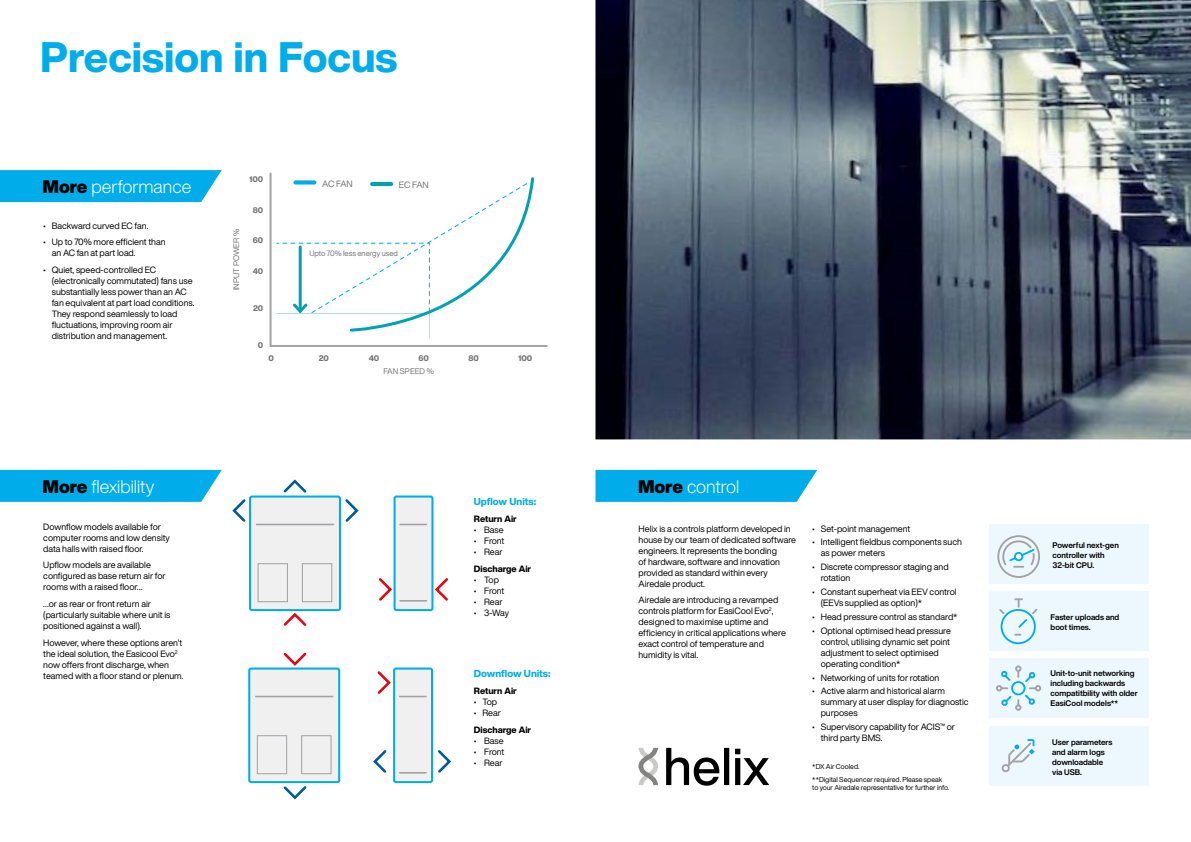
<style>
.page{position:relative;width:1191px;height:842px;background:#fff}
.page>*{position:absolute;margin:0;border:0;box-sizing:border-box;transform-origin:0 0}
.t1{font:800 42px "Helvetica Now Display";color:#00adea}
.t2{font:300 18px "Helvetica Now Display";color:#fff}
.t3{font:800 10px "Helvetica Now Display";color:#00adea}
.t4{font:9px/11px "Helvetica Now Display";color:#000}
.t5{font:800 9px "Helvetica Now Display";color:#000}
.t6{font:9px "Helvetica Now Display";letter-spacing:-.03em;color:#757474}
.t7{font:700 8px/10px "Helvetica Now Display";color:#000}
.t8{font:800 8px "Helvetica Now Display";letter-spacing:-.005em;color:#757474}
.t9{font:8px "Helvetica Now Display";letter-spacing:.005em;color:#757474}
.t10{font:7.6px "Helvetica Now Display";color:#757474}
.t11{font:7px/13.7px "Helvetica Now Display";color:#000}
.s1{font-weight:900;color:#000}
</style>
<div class="page">
<svg style="left:0;top:170px;width:222px;height:32px;background:#0cb1eb"></svg>
<svg style="left:0;top:470px;width:222px;height:32px;background:#0cb1eb"></svg>
<svg style="left:595px;top:470px;width:222px;height:32px;background:#0cb1eb"></svg>
<div style="left:250px;top:496px;width:90px;height:114px;background:#f0f0f0;border-radius:2px"></div>
<div style="left:249px;top:495px;width:92px;height:116px;border:2px solid #00adea;border-radius:2px"></div>
<div style="left:394px;top:496px;width:38px;height:114px;background:#f0f0f0;border-radius:2px"></div>
<div style="left:393px;top:495px;width:40px;height:116px;border:2px solid #00adea;border-radius:2px"></div>
<hr style="left:256px;top:524px;width:77px;height:1px;background:#a2a1a6">
<svg style="left:400px;top:524px;width:26px;height:1px"></svg>
<hr style="left:400px;top:600px;width:26px;height:2px;background:#a2a1a6">
<div style="left:302px;top:563px;width:30px;height:39px;border:1px solid #a2a1a6"></div>
<div style="left:257px;top:563px;width:31px;height:39px;border:1px solid #a2a1a6"></div>
<svg style="left:345px;top:499px;width:14px;height:23px"></svg>
<svg style="left:379px;top:576px;width:15px;height:27px"></svg>
<svg style="left:433px;top:576px;width:15px;height:27px"></svg>
<svg style="left:232px;top:499px;width:14px;height:23px"></svg>
<svg style="left:283px;top:479px;width:24px;height:14px"></svg>
<svg style="left:281px;top:611px;width:28px;height:15px"></svg>
<div style="left:249px;top:668px;width:90px;height:114px;background:#f0f0f0;border-radius:2px"></div>
<div style="left:248px;top:667px;width:92px;height:116px;border:2px solid #00adea;border-radius:2px"></div>
<div style="left:394px;top:668px;width:38px;height:114px;background:#f0f0f0;border-radius:2px"></div>
<div style="left:393px;top:667px;width:40px;height:116px;border:2px solid #00adea;border-radius:2px"></div>
<hr style="left:256px;top:696px;width:77px;height:1px;background:#a2a1a6">
<svg style="left:399px;top:696px;width:27px;height:1px"></svg>
<hr style="left:399px;top:772px;width:27px;height:2px;background:#a2a1a6">
<div style="left:301px;top:735px;width:30px;height:39px;border:1px solid #a2a1a6"></div>
<div style="left:257px;top:735px;width:30px;height:39px;border:1px solid #a2a1a6"></div>
<svg style="left:281px;top:652px;width:28px;height:16px"></svg>
<svg style="left:283px;top:786px;width:24px;height:14px"></svg>
<svg style="left:377px;top:671px;width:14px;height:23px"></svg>
<svg style="left:373px;top:750px;width:14px;height:23px"></svg>
<svg style="left:438px;top:750px;width:13px;height:23px"></svg>
<svg style="left:269px;top:172px;width:279px;height:175px"></svg>
<svg style="left:276px;top:175px;width:260px;height:164px"></svg>
<div style="left:988px;top:524px;width:160px;height:60px;background:#ecf7fe"></div>
<div style="left:988px;top:659px;width:160px;height:59px;background:#ecf7fe"></div>
<div style="left:988px;top:591px;width:160px;height:60px;background:#ecf7fe"></div>
<div style="left:988px;top:726px;width:160px;height:59px;background:#ecf7fe"></div>
<div style="left:997px;top:535px;width:43px;height:43px;border:2px solid #a2a1a6;border-radius:50%"></div>
<svg style="left:1001px;top:539px;width:35px;height:29px"></svg>
<svg style="left:999px;top:609px;width:7px;height:7px"></svg>
<div style="left:1000px;top:609px;width:35px;height:35px;border:2px solid #00adea;border-radius:50%"></div>
<svg style="left:1015px;top:598px;width:23px;height:38px"></svg>
<div style="left:1015px;top:665px;width:6px;height:7px;border:2px solid #a2a1a6;border-radius:50%"></div>
<div style="left:1015px;top:704px;width:6px;height:7px;border:2px solid #a2a1a6;border-radius:50%"></div>
<svg style="left:996px;top:670px;width:40px;height:37px"></svg>
<div style="left:1034px;top:685px;width:7px;height:6px;border:2px solid #a2a1a6;border-radius:50%"></div>
<svg style="left:1001px;top:739px;width:34px;height:34px"></svg>
<svg style="left:666px;top:748px;width:103px;height:38px"></svg>
<svg style="left:638px;top:747px;width:20px;height:39px"></svg>
<img style="left:595px;top:0;width:596px;height:439px">
<h1 class="t1" style="left:40px;top:28px;width:358px">Precision in Focus</h1>
<h2 class="t2" style="left:43px;top:175px;width:150px"><span class="s1">More</span> performance</h2>
<p class="t4" style="left:43px;top:220px;width:107px">• Backward curved EC fan.</p>
<p class="t4" style="left:52px;top:237px;width:115px;text-indent:-9px">• Up to 70% more efficient than an AC fan at part load.</p>
<p class="t4" style="left:52px;top:264px;width:144px;text-indent:-9px">• Quiet, speed-controlled EC (electronically commutated) fans use substantially less power than an AC fan equivalent at part load conditions.<br>They respond seamlessly to load fluctuations, improving room air distribution and management.</p>
<p class="t9" style="left:231px;top:290px;width:63px;rotate:-90deg">INPUT POWER %</p>
<p class="t8" style="left:249px;top:174px;width:16px">100</p>
<p class="t8" style="left:253px;top:205px;width:12px">80</p>
<p class="t8" style="left:253px;top:235px;width:12px">60</p>
<p class="t8" style="left:253px;top:266px;width:12px">40</p>
<p class="t8" style="left:253px;top:303px;width:12px">20</p>
<p class="t8" style="left:258px;top:339px;width:7px">0</p>
<p class="t8" style="left:268px;top:352px;width:7px">0</p>
<p class="t6" style="left:322px;top:177px;width:32px">AC FAN</p>
<p class="t6" style="left:399px;top:179px;width:32px">EC FAN</p>
<p class="t10" style="left:309px;top:248px;width:90px">Upto 70% less energy used</p>
<p class="t8" style="left:319px;top:352px;width:12px">20</p>
<p class="t8" style="left:369px;top:352px;width:12px">40</p>
<p class="t8" style="left:418px;top:352px;width:12px">60</p>
<p class="t9" style="left:383px;top:366px;width:52px">FAN SPEED %</p>
<p class="t8" style="left:468px;top:352px;width:12px">80</p>
<p class="t8" style="left:518px;top:352px;width:16px">100</p>
<h2 class="t2" style="left:43px;top:474px;width:113px"><span class="s1">More</span> flexibility</h2>
<h2 class="t2" style="left:638px;top:474px;width:103px"><span class="s1">More</span> control</h2>
<p class="t3" style="left:474px;top:494px;width:64px">Upflow Units:</p>
<p class="t4" style="left:43px;top:521px;width:128px">Downflow models available for computer rooms and low density data halls with raised floor.</p>
<p class="t4" style="left:43px;top:560px;width:124px">Upflow models are available configured as base return air for rooms with a raised floor…</p>
<p class="t4" style="left:43px;top:598px;width:129px">…or as rear or front return air (particularly suitable where unit is positioned against a wall).</p>
<p class="t4" style="left:43px;top:637px;width:142px">However, where these options aren’t the ideal solution, the Easicool Evo<sup>2 </sup>now offers front discharge, when teamed with a floor stand or plenum.</p>
<p class="t5" style="left:474px;top:513px;width:44px">Return Air</p>
<p class="t4" style="left:474px;top:524px;width:31px">• Base</p>
<p class="t4" style="left:474px;top:535px;width:32px">• Front</p>
<p class="t4" style="left:474px;top:546px;width:30px">• Rear</p>
<p class="t5" style="left:474px;top:562px;width:59px">Discharge Air</p>
<p class="t4" style="left:474px;top:574px;width:27px">• Top</p>
<p class="t4" style="left:474px;top:585px;width:32px">• Front</p>
<p class="t4" style="left:474px;top:596px;width:30px">• Rear</p>
<p class="t4" style="left:474px;top:607px;width:37px">• 3-Way</p>
<p class="t3" style="left:474px;top:667px;width:78px">Downflow Units:</p>
<p class="t5" style="left:474px;top:684px;width:44px">Return Air</p>
<p class="t4" style="left:474px;top:696px;width:25px">• Top</p>
<p class="t4" style="left:474px;top:707px;width:29px">• Rear</p>
<p class="t5" style="left:474px;top:723px;width:59px">Discharge Air</p>
<p class="t4" style="left:474px;top:735px;width:31px">• Base</p>
<p class="t4" style="left:474px;top:746px;width:32px">• Front</p>
<p class="t4" style="left:474px;top:757px;width:30px">• Rear</p>
<p class="t4" style="left:638px;top:523px;width:159px">Helix is a controls platform developed in house by our team of dedicated software engineers. It represents the bonding<br>of hardware, software and innovation provided as standard within every Airedale product.</p>
<p class="t4" style="left:638px;top:594px;width:149px">Airedale are introducing a revamped controls platform for EasiCool Evo<sup>2</sup>, designed to maximise uptime and efficiency in critical applications where exact control of temperature and humidity is vital.</p>
<p class="t4" style="left:812px;top:523px;width:99px">• Set-point management</p>
<p class="t4" style="left:821px;top:537px;width:143px;text-indent:-9px">• Intelligent fieldbus components such as power meters</p>
<p class="t4" style="left:821px;top:561px;width:129px;text-indent:-9px">• Discrete compressor staging and rotation</p>
<p class="t4" style="left:821px;top:586px;width:137px;text-indent:-9px">• Constant superheat via EEV control (EEVs supplied as option)*</p>
<p class="t4" style="left:812px;top:611px;width:147px">• Head pressure control as standard*</p>
<p class="t4" style="left:821px;top:625px;width:132px;text-indent:-9px">• Optional optimised head pressure control, utilising dynamic set point adjustment to select optimised operating condition*</p>
<p class="t4" style="left:812px;top:672px;width:129px">• Networking of units for rotation</p>
<p class="t4" style="left:821px;top:686px;width:149px;text-indent:-9px">• Active alarm and historical alarm summary at user display for diagnostic purposes</p>
<p class="t4" style="left:821px;top:721px;width:136px;text-indent:-9px">• Supervisory capability for ACIS™ or third party BMS.</p>
<p class="t11" style="left:812px;top:759px;width:131px">*DX Air Cooled.<br>**Digital Sequencer required. Please speak</p>
<p class="t11" style="left:812px;top:781px;width:138px">to your Airedale representative for further info.</p>
<p class="t7" style="left:1052px;top:540px;width:68px">Powerful next-gen controller with<br>32-bit CPU.</p>
<p class="t7" style="left:1050px;top:612px;width:70px">Faster uploads and boot times.</p>
<p class="t7" style="left:1050px;top:668px;width:89px">Unit-to-unit networking including backwards compatitbility with older<br>EasiCool models**</p>
<p class="t7" style="left:1052px;top:737px;width:62px">User parameters and alarm logs downloadable via USB.</p>
</div>
